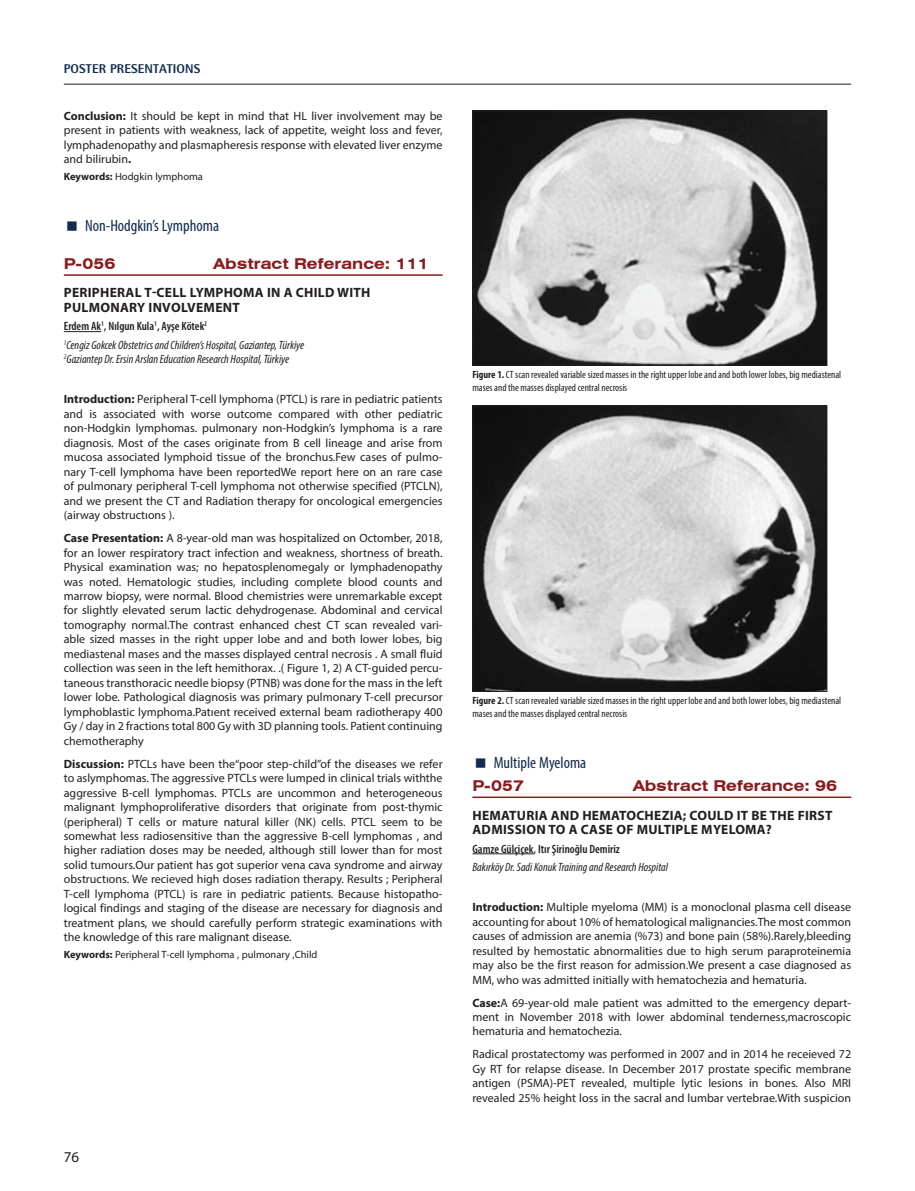
<style>
.page{position:relative;width:915px;height:1191px;background:#fff}
.page>*{position:absolute;margin:0;border:0;box-sizing:border-box;transform-origin:0 0}
.t1{font:condensed 16.5px "Myriad Pro";color:#112c50}
._00_kodlar{font:700 expanded 15px "Swiss 721 BT";color:#8a1c1e}
.t2{font:15px "Myriad Pro";color:#231f20}
._01_baslik{font:700 13.5px/14.4px "Myriad Pro";letter-spacing:.02em;color:#231f20}
.t3{font:800 12.75px "Rotis Semi Sans Std";letter-spacing:.01em;color:#112c50}
._04_METIN{font:12px/14.4px "Myriad Pro";color:#231f20;text-align:justify}
._04_Metin_normal{font:12px/14.4px "Myriad Pro";color:#231f20;text-align:justify}
._03_KURUM{font:italic condensed 12px/14.4px "Myriad Pro";color:#231f20}
._02_yazar{font:600 condensed 12px "Myriad Pro";color:#231f20}
.Sekil_alt{font:condensed 10.5px/12.6px "Myriad Pro";color:#231f20}
.Key{font:10.5px "Myriad Pro";color:#231f20}
.s1{font-weight:700}
</style>
<div class="page">
<hr style="left:64px;top:84px;width:786px;height:1px;background:#231f20">
<hr style="left:64px;top:274px;width:378px;height:2px;background:#8a1c1e">
<hr style="left:64px;top:331px;width:37px;height:1px;background:#231f20">
<hr style="left:472px;top:796px;width:378px;height:2px;background:#8a1c1e">
<hr style="left:472px;top:853px;width:61px;height:1px;background:#231f20">
<img style="left:474px;top:113px;width:351px;height:250px">
<div style="left:472px;top:111px;width:355px;height:254px;border:1px solid #231f20"></div>
<img style="left:474px;top:407px;width:351px;height:283px">
<div style="left:472px;top:405px;width:355px;height:287px;border:1px solid #231f20"></div>
<p class="t3" style="left:64px;top:60px;width:138px">POSTER PRESENTATIONS</p>
<p class="_04_METIN" style="left:64px;top:108px;width:380px"><span class="s1">Conclusion:</span> It should be kept in mind that HL liver involvement may be present in patients with weakness, lack of appetite, weight loss and fever, lymphadenopathy and plasmapheresis response with elevated liver enzyme and bilirubin<span class="s1">.</span></p>
<p class="Key" style="left:64px;top:170px;width:141px"><span class="s1">Keywords:</span> Hodgkin lymphoma</p>
<p class="t1" style="left:85px;top:215px;width:135px">Non-Hodgkin’s Lymphoma</p>
<p class="_00_kodlar" style="left:64px;top:254px;width:53px">P-056</p>
<p class="_00_kodlar" style="left:213px;top:254px;width:216px">Abstract Referance: 111</p>
<p class="_01_baslik" style="left:64px;top:285px;width:308px">PERIPHERAL T-CELL LYMPHOMA IN A CHILD WITH<br>PULMONARY INVOLVEMENT</p>
<p class="_02_yazar" style="left:64px;top:320px;width:145px">Erdem Ak<sup>1</sup>, Nılgun Kula<sup>1</sup>, Ayşe Kötek<sup>2</sup></p>
<p class="_03_KURUM" style="left:64px;top:338px;width:242px"><sup>1</sup>Cengiz Gokcek Obstetrics and Children’s Hospital, Gaziantep, Türkiye<br><sup>2</sup>Gaziantep Dr. Ersin Arslan Education Research Hospital, Türkiye</p>
<p class="_04_METIN" style="left:64px;top:392px;width:380px"><span class="s1">Introduction:</span> Peripheral T-cell lymphoma (PTCL) is rare in pediatric patients and is associated with worse outcome compared with other pediatric non-Hodgkin lymphomas. pulmonary non-Hodgkin’s lymphoma is a rare diagnosis. Most of the cases originate from B cell lineage and arise from mucosa associated lymphoid tissue of the bronchus.Few cases of pulmo&shy;nary T-cell lymphoma have been reportedWe report here on an rare case of pulmonary peripheral T-cell lymphoma not otherwise specified (PTCLN), and we present the CT and Radiation therapy for oncological emergencies (airway obstructıons ).</p>
<p class="_04_METIN" style="left:64px;top:531px;width:380px"><span class="s1">Case Presentation:</span> A 8-year-old man was hospitalized on Octomber, 2018, for an lower respiratory tract infection and weakness, shortness of breath.<br>Physical examination was; no hepatosplenomegaly or lymphadenopathy was noted. Hematologic studies, including complete blood counts and marrow biopsy, were normal. Blood chemistries were unremarkable except for slightly elevated serum lactic dehydrogenase. Abdominal and cervical tomography normal.The contrast enhanced chest CT scan revealed vari&shy;able sized masses in the right upper lobe and and both lower lobes, big mediastenal mases and the masses displayed central necrosis . A small fluid collection was seen in the left hemithorax. .( Figure 1, 2) A CT-guided percu&shy;taneous transthoracic needle biopsy (PTNB) was done for the mass in the left lower lobe. Pathological diagnosis was primary pulmonary T-cell precursor lymphoblastic lymphoma.Patıent received external beam radiotherapy 400<br>Gy / day in 2 fractions total 800 Gy with 3D planning tools. Patient continuing chemotheraphy</p>
<p class="_04_METIN" style="left:64px;top:756px;width:380px"><span class="s1">Discussion:</span> PTCLs have been the“poor step-child”of the diseases we refer to aslymphomas. The aggressive PTCLs were lumped in clinical trials withthe aggressive B-cell lymphomas. PTCLs are uncommon and heterogeneous malignant lymphoproliferative disorders that originate from post-thymic (peripheral) T cells or mature natural killer (NK) cells. PTCL seem to be somewhat less radiosensitive than the aggressive B-cell lymphomas , and higher radiation doses may be needed, although still lower than for most solid tumours.Our patient has got superior vena cava syndrome and airway obstructıons. We recieved high doses radiation therapy. Results ; Peripheral T-cell lymphoma (PTCL) is rare in pediatric patients. Because histopatho&shy;logical findings and staging of the disease are necessary for diagnosis and treatment plans, we should carefully perform strategic examinations with the knowledge of this rare malignant disease.</p>
<p class="Key" style="left:64px;top:948px;width:255px"><span class="s1">Keywords:</span> Peripheral T-cell lymphoma , pulmonary ,Child</p>
<p class="t2" style="left:64px;top:1147px;width:17px">76</p>
<p class="Sekil_alt" style="left:472px;top:368px;width:370px"><span class="s1">Figure 1.</span> CT scan revealed variable sized masses in the right upper lobe and and both lower lobes, big mediastenal mases and the masses displayed central necrosis</p>
<p class="Sekil_alt" style="left:472px;top:694px;width:370px"><span class="s1">Figure 2.</span> CT scan revealed variable sized masses in the right upper lobe and and both lower lobes, big mediastenal mases and the masses displayed central necrosis</p>
<p class="t1" style="left:493px;top:752px;width:94px">Multiple Myeloma</p>
<p class="_00_kodlar" style="left:472px;top:776px;width:53px">P-057</p>
<p class="_00_kodlar" style="left:632px;top:776px;width:205px">Abstract Referance: 96</p>
<p class="_01_baslik" style="left:472px;top:807px;width:361px">HEMATURIA AND HEMATOCHEZIA; COULD IT BE THE FIRST<br>ADMISSION TO A CASE OF MULTIPLE MYELOMA?</p>
<p class="_02_yazar" style="left:472px;top:842px;width:149px">Gamze Gülçiçek, Itır Şirinoğlu Demiriz</p>
<p class="_03_KURUM" style="left:472px;top:860px;width:197px">Bakırköy Dr. Sadi Konuk Training and Research Hospital</p>
<p class="_04_METIN" style="left:472px;top:900px;width:380px"><span class="s1">Introduction:</span> Multiple myeloma (MM) is a monoclonal plasma cell disease accounting for about 10% of hematological malignancies.The most common causes of admission are anemia (%73) and bone pain (58%).Rarely,bleeding resulted by hemostatic abnormalities due to high serum paraproteinemia may also be the first reason for admission.We present a case diagnosed as MM, who was admitted initially with hematochezia and hematuria.</p>
<p class="_04_METIN" style="left:472px;top:995px;width:380px"><span class="s1">Case:</span>A 69-year-old male patient was admitted to the emergency depart&shy;ment in November 2018 with lower abdominal tenderness,macroscopic hematuria and hematochezia.</p>
<p class="_04_Metin_normal" style="left:472px;top:1047px;width:380px">Radical prostatectomy was performed in 2007 and in 2014 he receieved 72<br>Gy RT for relapse disease. In December 2017 prostate specific membrane antigen (PSMA)-PET revealed, multiple lytic lesions in bones. Also MRI revealed 25% height loss in the sacral and lumbar vertebrae.With suspicion</p>
</div>
